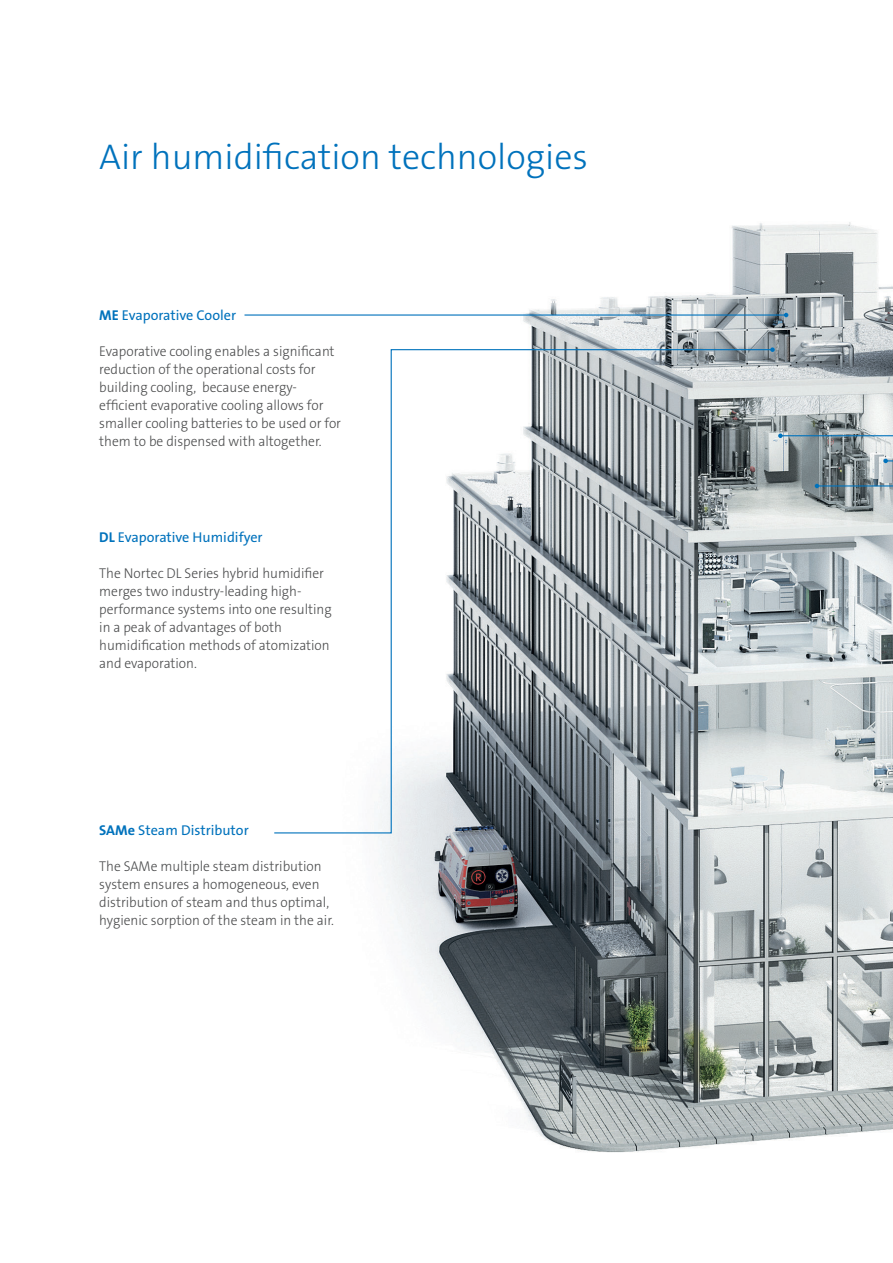
<style>
.page{position:relative;width:893px;height:1263px;background:#fff}
.page>*{position:absolute;margin:0;border:0;box-sizing:border-box;transform-origin:0 0}
.t1{font:300 36px "The Sans B3";color:#0072bc}
.t2{font:300 14.25px/18px "The Sans B3";color:#4b4c4d;scale:.95 1}
.t3{font:14.25px "The Sans B5 Plain";color:#0072bc}
.s1{font-family:"The Sans B7";font-weight:700}
</style>
<div class="page">
<img style="left:378px;top:223px;width:515px;height:930px">
<hr style="left:244px;top:314px;width:542px;height:2px;background:#0072bc">
<svg style="left:274px;top:349px;width:500px;height:485px"></svg>
<svg style="left:770px;top:222px;width:123px;height:241px"></svg>
<svg style="left:815px;top:484px;width:78px;height:385px;background:#c6ced0"></svg>
<p class="t1" style="left:99px;top:137px;width:490px">Air humidification technologies</p>
<p class="t3" style="left:99px;top:308px;width:138px"><span class="s1">ME</span> Evaporative Cooler</p>
<p class="t2" style="left:99px;top:343px;width:256px">Evaporative cooling enables a significant reduction of the operational costs for building cooling, because energy&shy;efficient evaporative cooling allows for smaller cooling batteries to be used or for them to be dispensed with altogether.</p>
<p class="t3" style="left:99px;top:530px;width:165px"><span class="s1">DL</span> Evaporative Humidifyer</p>
<p class="t2" style="left:99px;top:565px;width:246px">The Nortec DL Series hybrid humidifier merges two industry-leading high&shy;performance systems into one resulting in a peak of advantages of both humidification methods of atomization and evaporation.</p>
<p class="t3" style="left:99px;top:823px;width:151px"><span class="s1">SAMe</span> Steam Distributor</p>
<p class="t2" style="left:99px;top:858px;width:249px">The SAMe multiple steam distribution system ensures a homogeneous, even distribution of steam and thus optimal, hygienic sorption of the steam in the air.</p>
</div>
